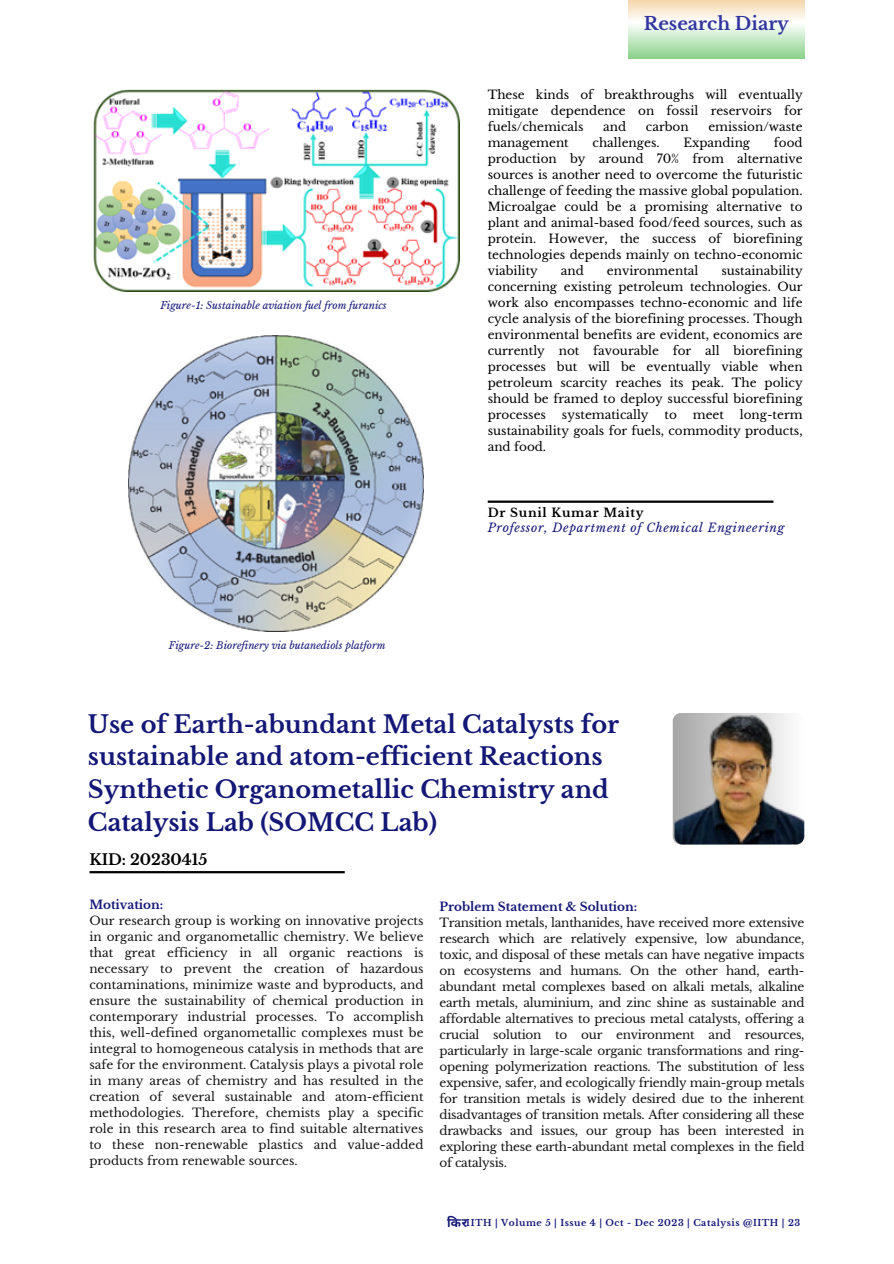
<style>
.page{position:relative;width:894px;height:1264px;background:#fff}
.page>*{position:absolute;margin:0;border:0;box-sizing:border-box;transform-origin:0 0}
.t1{font:700 24px/32.7px "Libre Baskerville";color:#131776}
.t2{font:700 18px "Libre Baskerville";color:#32359e}
.t3{font:700 15px "Libre Baskerville";color:#000}
.t4{font:700 12.45px "Noto Sans Devanagari";color:#131776}
.t5{font:12px/16px "Libre Baskerville";color:#000;text-align:justify}
.t6{font:12px/16px "Libre Baskerville";letter-spacing:-.02em;color:#141414}
.t7{font:12px/16px "Libre Baskerville";color:#141414}
.t8{font:italic 12px/15px "Libre Baskerville";letter-spacing:.06em;color:#131776}
.t9{font:italic 10.05px "Libre Baskerville";color:#131776}
.t10{font:700 9px "Libre Baskerville";letter-spacing:.06em;color:#131776}
.s1{font-weight:700;font-style:normal;color:#000}
.s2{font-weight:700;color:#131776}
</style>
<div class="page">
<hr style="left:487px;top:500px;width:286px;height:3px;background:#000">
<svg style="left:628px;top:0;width:176px;height:59px"></svg>
<img style="left:93px;top:89px;width:366px;height:203px">
<img style="left:128px;top:335px;width:295px;height:296px">
<hr style="left:89px;top:871px;width:255px;height:2px;background:#000">
<svg style="left:672px;top:713px;width:132px;height:131px"></svg>
<img style="left:674px;top:714px;width:130px;height:130px;border-radius:8px">
<h5 class="t2" style="left:643px;top:13px;width:147px">Research Diary</h5>
<h5 class="t9" style="left:160px;top:299px;width:228px">Figure-1: Sustainable aviation fuel from furanics</h5>
<p class="t9" style="left:169px;top:639px;width:218px">Figure-2: Biorefinery via butanediols platform</p>
<h6 class="t5" style="left:487px;top:87px;width:316px">These kinds of breakthroughs will eventually mitigate dependence on fossil reservoirs for fuels/chemicals</h6>
<h6 class="t5" style="left:603px;top:119px;width:25px">and</h6>
<h6 class="t5" style="left:645px;top:119px;width:44px">carbon</h6>
<h6 class="t5" style="left:708px;top:119px;width:96px">emission/waste</h6>
<h6 class="t5" style="left:487px;top:135px;width:316px;text-indent:286px">food production by around 70% from alternative sources is another need to overcome the futuristic challenge of feeding the massive global population.<br>Microalgae could be a promising alternative to plant and animal-based food/feed sources, such as protein. However, the success of biorefining technologies depends mainly on techno-economic viability</h6>
<h6 class="t5" style="left:487px;top:135px;width:83px">management</h6>
<h6 class="t5" style="left:592px;top:135px;width:68px">challenges.</h6>
<h6 class="t5" style="left:683px;top:135px;width:68px">Expanding</h6>
<h6 class="t5" style="left:487px;top:263px;width:316px;text-indent:233px">sustainability concerning existing petroleum technologies. Our work also encompasses techno-economic and life cycle analysis of the biorefining processes. Though environmental benefits are evident, economics are currently not favourable for all biorefining processes but will be eventually viable when petroleum scarcity reaches its peak. The policy should be framed to deploy successful biorefining processes</h6>
<h6 class="t5" style="left:560px;top:263px;width:25px">and</h6>
<h6 class="t5" style="left:606px;top:263px;width:93px">environmental</h6>
<h6 class="t5" style="left:487px;top:407px;width:316px;text-indent:252px">long-term sustainability goals for fuels, commodity products, and food.</h6>
<h6 class="t5" style="left:561px;top:407px;width:88px">systematically</h6>
<h6 class="t5" style="left:664px;top:407px;width:14px">to</h6>
<h6 class="t5" style="left:692px;top:407px;width:33px">meet</h6>
<h6 class="t8" style="left:487px;top:505px;width:298px"><span class="s1">Dr Sunil Kumar Maity<br></span>Professor, Department of Chemical Engineering</h6>
<h3 class="t1" style="left:88px;top:708px;width:532px">Use of Earth-abundant Metal Catalysts for sustainable and atom-efficient Reactions Synthetic Organometallic Chemistry and Catalysis Lab (SOMCC Lab)</h3>
<h5 class="t3" style="left:89px;top:850px;width:119px">KID: 20230415</h5>
<p class="t7" style="left:89px;top:896px;width:335px"><span class="s2">Motivation:<br></span>Our research group is working on innovative projects in organic and organometallic chemistry. We believe that great efficiency in all organic reactions is necessary to prevent the creation of hazardous contaminations, minimize waste and byproducts, and ensure the sustainability of chemical production in contemporary industrial processes. To accomplish this, well-defined organometallic complexes must be integral to homogeneous catalysis in methods that are safe for the environment. Catalysis plays a pivotal role in many areas of chemistry and has resulted in the creation of several sustainable and atom-efficient methodologies. Therefore, chemists play a specific role in this research area to find suitable alternatives to these non-renewable plastics and value-added products from renewable sources.</p>
<h5 class="t6" style="left:439px;top:898px;width:366px"><span class="s2">Problem Statement &amp; Solution:<br></span>Transition metals, lanthanides, have received more extensive research which are relatively expensive, low abundance, toxic, and disposal of these metals can have negative impacts on ecosystems and humans. On the other hand, earth&shy;abundant metal complexes based on alkali metals, alkaline earth metals, aluminium, and zinc shine as sustainable and affordable alternatives to precious metal catalysts, offering a crucial solution to our environment and resources, particularly in large-scale organic transformations and ring&shy;opening polymerization reactions. The substitution of less expensive, safer, and ecologically friendly main-group metals for transition metals is widely desired due to the inherent disadvantages of transition metals. After considering all these drawbacks and issues, our group has been interested in exploring these earth-abundant metal complexes in the field of catalysis.</h5>
<p class="t4" style="left:447px;top:1215px;width:22px">कि र</p>
<h4 class="t10" style="left:466px;top:1217px;width:335px">IITH | Volume 5 | Issue 4 | Oct - Dec 2023 | Catalysis @IITH | 23</h4>
</div>
